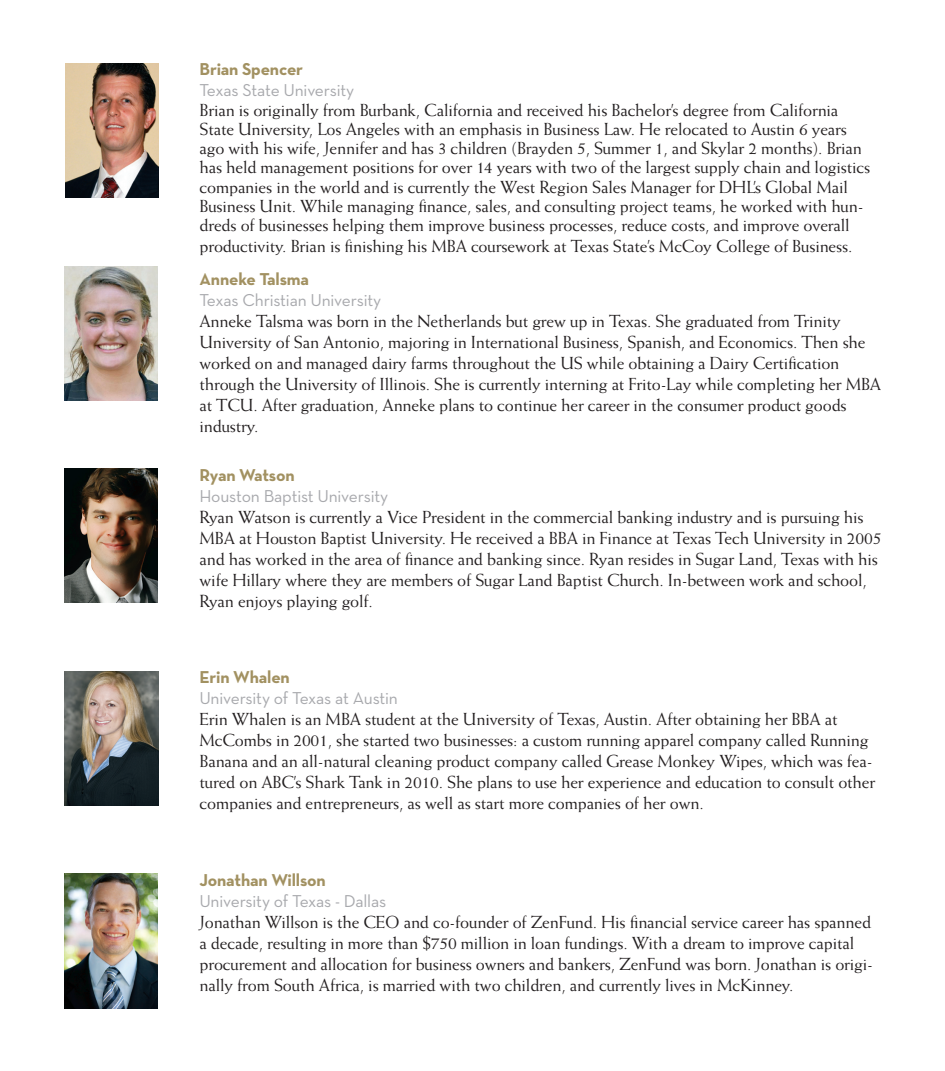
<style>
.page{position:relative;width:945px;height:1071px;background:#fff}
.page>*{position:absolute;margin:0;border:0;box-sizing:border-box;transform-origin:0 0}
.t1{font:17.5px/21px "Weiss";letter-spacing:-.01em;color:#231f20}
.t2{font:17.5px "Neutra Text";letter-spacing:-.01em;color:#a8a9ad}
.t3{font:700 17.5px "Neutra Text";letter-spacing:-.01em;color:#a29161}
</style>
<div class="page">
<img style="left:64px;top:266px;width:94px;height:134px">
<img style="left:65px;top:63px;width:93px;height:134px">
<img style="left:64px;top:468px;width:94px;height:135px">
<img style="left:64px;top:671px;width:95px;height:135px">
<img style="left:64px;top:874px;width:94px;height:134px">
<p class="t3" style="left:200px;top:58px;width:105px">Brian Spencer</p>
<p class="t2" style="left:200px;top:80px;width:156px">Texas State University</p>
<p class="t1" style="left:200px;top:100px;width:672px;line-height:19.2px">Brian is originally from Burbank, California and received his Bachelor’s degree from California State University, Los Angeles with an emphasis in Business Law. He relocated to Austin 6 years ago with his wife, Jennifer and has 3 children (Brayden 5, Summer 1, and Skylar 2 months). Brian has held management positions for over 14 years with two of the largest supply chain and logistics companies in the world and is currently the West Region Sales Manager for DHL’s Global Mail Business Unit. While managing finance, sales, and consulting project teams, he worked with hun&shy;dreds of businesses helping them improve business processes, reduce costs, and improve overall</p>
<p class="t1" style="left:200px;top:235px;width:655px">productivity. Brian is finishing his MBA coursework at Texas State’s McCoy College of Business.</p>
<p class="t3" style="left:200px;top:268px;width:111px">Anneke Talsma</p>
<p class="t2" style="left:200px;top:290px;width:183px">Texas Christian University</p>
<p class="t1" style="left:200px;top:311px;width:683px">Anneke Talsma was born in the Netherlands but grew up in Texas. She graduated from Trinity University of San Antonio, majoring in International Business, Spanish, and Economics. Then she worked on and managed dairy farms throughout the US while obtaining a Dairy Certification through the University of Illinois. She is currently interning at Frito-Lay while completing her MBA at TCU. After graduation, Anneke plans to continue her career in the consumer product goods industry.</p>
<p class="t3" style="left:200px;top:464px;width:97px">Ryan Watson</p>
<p class="t2" style="left:200px;top:485px;width:190px">Houston Baptist University</p>
<p class="t1" style="left:200px;top:506px;width:683px">Ryan Watson is currently a Vice President in the commercial banking industry and is pursuing his MBA at Houston Baptist University. He received a BBA in Finance at Texas Tech University in 2005 and has worked in the area of finance and banking since. Ryan resides in Sugar Land, Texas with his wife Hillary where they are members of Sugar Land Baptist Church. In-between work and school, Ryan enjoys playing golf.</p>
<p class="t3" style="left:200px;top:667px;width:92px">Erin Whalen</p>
<p class="t2" style="left:200px;top:688px;width:200px">University of Texas at Austin</p>
<p class="t1" style="left:200px;top:709px;width:677px">Erin Whalen is an MBA student at the University of Texas, Austin. After obtaining her BBA at McCombs in 2001, she started two businesses: a custom running apparel company called Running Banana and an all-natural cleaning product company called Grease Monkey Wipes, which was fea&shy;tured on ABC’s Shark Tank in 2010. She plans to use her experience and education to consult other companies and entrepreneurs, as well as start more companies of her own.</p>
<p class="t3" style="left:200px;top:869px;width:128px">Jonathan Willson</p>
<p class="t2" style="left:200px;top:891px;width:188px">University of Texas - Dallas</p>
<p class="t1" style="left:200px;top:911px;width:675px">Jonathan Willson is the CEO and co-founder of ZenFund. His financial service career has spanned a decade, resulting in more than $750 million in loan fundings. With a dream to improve capital procurement and allocation for business owners and bankers, ZenFund was born. Jonathan is origi&shy;nally from South Africa, is married with two children, and currently lives in McKinney.</p>
</div>
